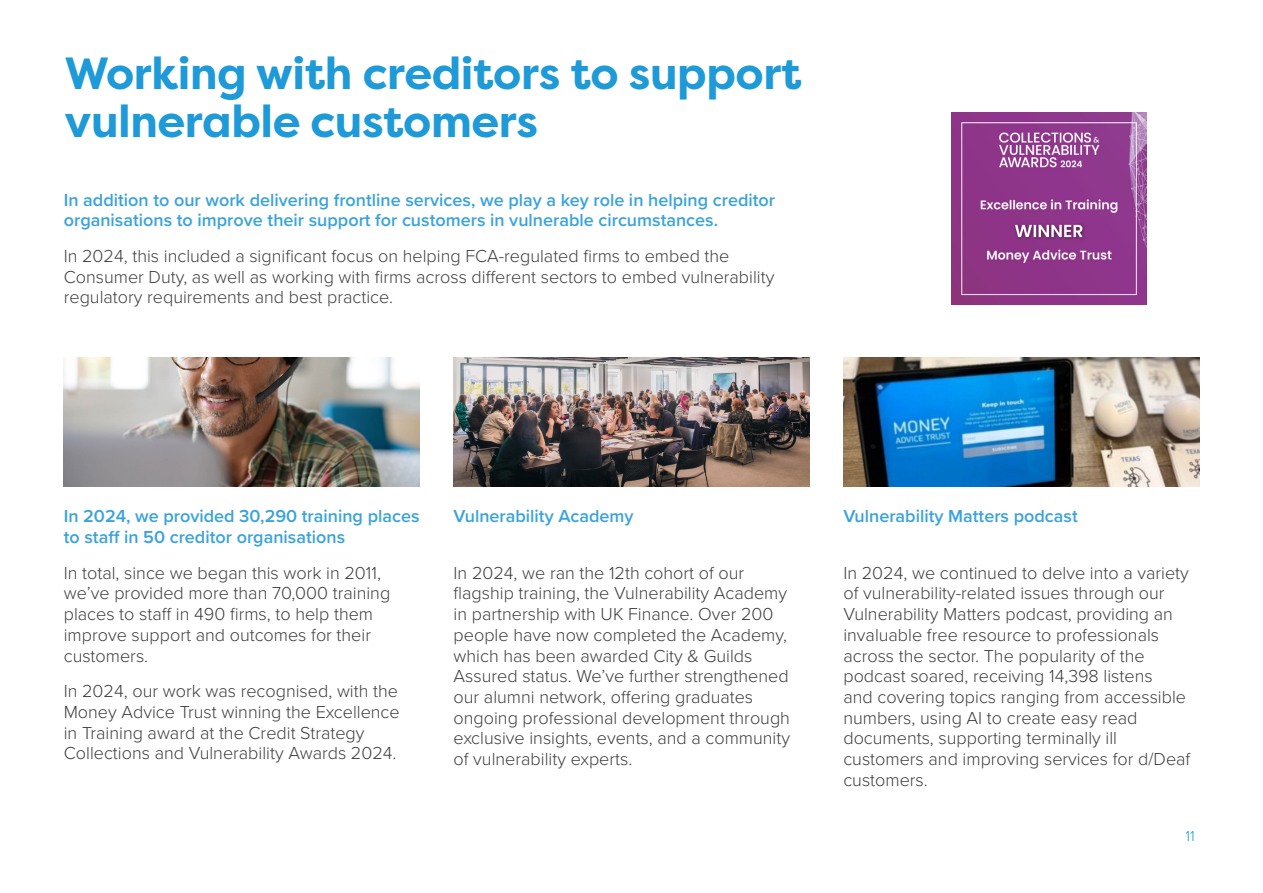
<style>
.page{position:relative;width:1263px;height:893px;background:#fff}
.page>*{position:absolute;margin:0;border:0;box-sizing:border-box;transform-origin:0 0}
._28_Chevin_Medium_Light_Blue{font:700 45px/48.3px "Filson Pro";letter-spacing:-.01em;color:#1d9ad7}
.t1{font:300 18px/20.7px "Proxima Nova";color:#3e3e3f}
.t2{font:600 18px/20.7px "Proxima Nova";color:#3aa3db}
.t3{font:300 15px "Proxima Nova";color:#169bd8}
</style>
<div class="page">
<img style="left:952px;top:113px;width:194px;height:192px">
<img style="left:64px;top:358px;width:356px;height:129px">
<img style="left:454px;top:358px;width:355px;height:129px">
<img style="left:843px;top:358px;width:356px;height:129px">
<p class="_28_Chevin_Medium_Light_Blue" style="left:64px;top:50px;width:739px">Working with creditors to support vulnerable customers</p>
<p class="t2" style="left:64px;top:189px;width:713px">In addition to our work delivering frontline services, we play a key role in helping creditor organisations to improve their support for customers in vulnerable circumstances.</p>
<p class="t1" style="left:64px;top:245px;width:712px">In 2024, this included a significant focus on helping FCA-regulated firms to embed the<br>Consumer Duty, as well as working with firms across different sectors to embed vulnerability regulatory requirements and best practice.</p>
<p class="t2" style="left:64px;top:505px;width:357px">In 2024, we provided 30,290 training places to staff in 50 creditor organisations</p>
<p class="t1" style="left:64px;top:561px;width:328px">In total, since we began this work in 2011, we’ve provided more than 70,000 training places to staff in 490 firms, to help them improve support and outcomes for their customers.</p>
<p class="t1" style="left:64px;top:680px;width:337px">In 2024, our work was recognised, with the Money Advice Trust winning the Excellence in Training award at the Credit Strategy Collections and Vulnerability Awards 2024.</p>
<p class="t2" style="left:454px;top:505px;width:182px">Vulnerability Academy</p>
<p class="t1" style="left:454px;top:561px;width:338px">In 2024, we ran the 12th cohort of our flagship training, the Vulnerability Academy in partnership with UK Finance. Over 200 people have now completed the Academy, which has been awarded City &amp; Guilds Assured status. We’ve further strengthened our alumni network, offering graduates ongoing professional development through exclusive insights, events, and a community of vulnerability experts.</p>
<p class="t2" style="left:843px;top:505px;width:236px">Vulnerability Matters podcast</p>
<p class="t1" style="left:843px;top:561px;width:348px">In 2024, we continued to delve into a variety of vulnerability-related issues through our Vulnerability Matters podcast, providing an invaluable free resource to professionals across the sector. The popularity of the podcast soared, receiving 14,398 listens<br>and covering topics ranging from accessible numbers, using AI to create easy read documents, supporting terminally ill customers and improving services for d/Deaf customers.</p>
<p class="t3" style="left:1185px;top:825px;width:11px">11</p>
</div>
